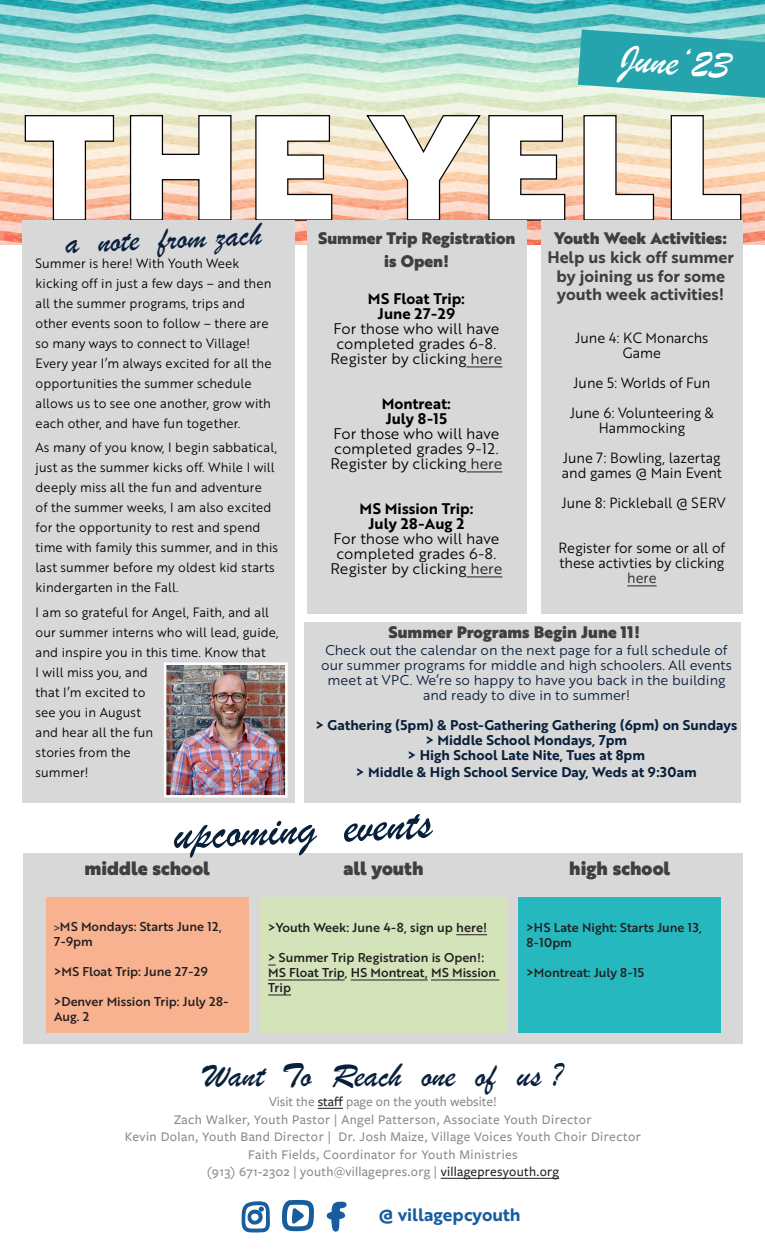
<style>
.page{position:relative;width:765px;height:1260px;background:#fff}
.page>*{position:absolute;margin:0;border:0;box-sizing:border-box;transform-origin:0 0}
.t1{font:48.75px "Brush Script";color:#08203c}
.t2{font:41.25px "Brush Script";color:#fff}
.t3{font:35px "Brush Script";color:#08203c}
.t4{font:33.75px "Brush Script";color:#08203c}
.t5{font:18.75px "Brother 1816 Black";color:#3f3f3f}
.t6{font:17.5px "Brother 1816 Bold";color:#175d9e}
.t7{font:16.25px "Brother 1816 Black";color:#3f3f3f}
.t8{font:16.25px/18.8px "Brother 1816 Bold";color:#3f3f3f;text-align:center}
.t9{font:15px/15px "Brother 1816 Book";color:#000}
.t10{font:15px "Brother 1816 Bold";color:#000}
.t11{font:14.5px/15px "Brother 1816 Book";color:#000;text-align:center;scale:.95 1}
.t12{font:500 13.75px "Freight Sans Pro";letter-spacing:.03em;color:#8a8a8a}
.t13{font:13.75px/15px "Brother 1816 Book";color:#08203c;text-align:center}
.t14{font:13.75px "Brother 1816 Bold";color:#08203c}
.t15{font:500 13.75px "Freight Sans Pro";color:#8a8a8a}
.t16{font:13.12px/20px "Brother 1816 Book";letter-spacing:.01em;color:#000;scale:.95 1}
.t17{font:12.62px "Brother 1816 Medium";color:#231f20}
.t18{font:12.5px/15px "Brother 1816 Medium";color:#231f20}
.s1{color:#231f20}
.s2{font-family:"Freight Sans Pro";font-weight:500}
.s3{font-size:12.62px}
</style>
<div class="page">
<img style="left:0;top:0;width:765px;height:245px">
<div style="left:23px;top:853px;width:720px;height:190px;background:#d8d8d8"></div>
<svg style="left:241px;top:1201px;width:29px;height:32px"></svg>
<svg style="left:326px;top:1201px;width:21px;height:31px"></svg>
<svg style="left:282px;top:1199px;width:32px;height:33px"></svg>
<svg style="left:24px;top:114px;width:718px;height:107px"></svg>
<div style="left:22px;top:220px;width:273px;height:583px;background:#d8d8d8"></div>
<svg style="left:318px;top:1108px;width:25px;height:1px"></svg>
<hr style="left:441px;top:1178px;width:118px;height:1px;background:#231f20">
<div style="left:260px;top:897px;width:247px;height:135px;background:#d4e3ba"></div>
<div style="left:518px;top:897px;width:203px;height:135px;background:#25b8bf"></div>
<hr style="left:456px;top:935px;width:31px;height:1px;background:#231f20">
<hr style="left:268px;top:980px;width:77px;height:1px;background:#231f20">
<hr style="left:351px;top:980px;width:77px;height:1px;background:#231f20">
<hr style="left:431px;top:980px;width:68px;height:1px;background:#231f20">
<svg style="left:268px;top:995px;width:23px;height:1px"></svg>
<div style="left:46px;top:897px;width:202px;height:135px;background:#f8b290"></div>
<img style="left:167px;top:666px;width:118px;height:129px">
<div style="left:164px;top:663px;width:124px;height:135px;border:2px solid #fff"></div>
<div style="left:541px;top:220px;width:201px;height:394px;background:#d8d8d8"></div>
<div style="left:307px;top:220px;width:220px;height:394px;background:#d8d8d8"></div>
<hr style="left:466px;top:367px;width:36px;height:1px;background:#231f20">
<hr style="left:466px;top:472px;width:36px;height:1px;background:#231f20">
<hr style="left:466px;top:577px;width:36px;height:1px;background:#231f20">
<svg style="left:578px;top:29px;width:187px;height:69px"></svg>
<hr style="left:627px;top:586px;width:30px;height:1px;background:#231f20">
<div style="left:304px;top:623px;width:437px;height:180px;background:#d8d8d8"></div>
<p class="t2" style="left:622px;top:31px;width:113px;rotate:4deg">June‘23</p>
<p class="t4" style="left:65px;top:219px;width:198px;rotate:-2deg">a note from zach</p>
<p class="t7" style="left:318px;top:226px;width:199px">Summer Trip Registration</p>
<p class="t7" style="left:384px;top:248px;width:67px">is Open!</p>
<p class="t10" style="left:368px;top:287px;width:99px">MS Float Trip:</p>
<p class="t10" style="left:378px;top:302px;width:79px">June 27-29</p>
<p class="t9" style="left:334px;top:320px;width:167px">For those who will have completed grades 6-8.</p>
<p class="t9" style="left:330px;top:350px;width:173px">Register by clicking <span class="s1">here</span></p>
<p class="t10" style="left:382px;top:392px;width:71px">Montreat:</p>
<p class="t10" style="left:386px;top:407px;width:63px">July 8-15</p>
<p class="t9" style="left:334px;top:425px;width:167px">For those who will have completed grades 9-12.</p>
<p class="t9" style="left:330px;top:455px;width:173px">Register by clicking <span class="s1">here</span></p>
<p class="t10" style="left:359px;top:497px;width:115px">MS Mission Trip:</p>
<p class="t10" style="left:369px;top:512px;width:97px">July 28-Aug 2</p>
<p class="t9" style="left:334px;top:530px;width:167px">For those who will have completed grades 6-8.</p>
<p class="t9" style="left:330px;top:560px;width:173px">Register by clicking <span class="s1">here</span></p>
<p class="t7" style="left:555px;top:226px;width:174px">Youth Week Activities:</p>
<p class="t8" style="left:547px;top:247px;width:188px">Help us kick off summer by joining us for some</p>
<p class="t8" style="left:557px;top:285px;width:169px">youth week activities!</p>
<p class="t11" style="left:575px;top:330px;width:141px">June 4: KC Monarchs<br>Game</p>
<p class="t11" style="left:574px;top:375px;width:145px">June 5: Worlds of Fun</p>
<p class="t11" style="left:570px;top:405px;width:153px">June 6: Volunteering &amp;</p>
<p class="t11" style="left:599px;top:420px;width:92px">Hammocking</p>
<p class="t11" style="left:562px;top:450px;width:170px;text-align:left">June 7: Bowling, lazertag and games @ Main Event</p>
<p class="t11" style="left:562px;top:495px;width:174px">June 8: Pickleball @ SERV</p>
<p class="t11" style="left:559px;top:540px;width:177px">Register for some or all of these activties by clicking <span class="s1">here</span></p>
<p class="t16" style="left:36px;top:253px;width:250px">Summer is here! With Youth Week kicking off in just a few days – and then all the summer programs, trips and other events soon to follow – there are so many ways to connect to Village!<br>Every year I’m always excited for all the opportunities the summer schedule allows us to see one another, grow with each other, and have fun together.</p>
<p class="t16" style="left:36px;top:436px;width:257px">As many of you know, I begin sabbatical, just as the summer kicks off. While I will deeply miss all the fun and adventure<br>of the summer weeks, I am also excited for the opportunity to rest and spend time with family this summer, and in this last summer before my oldest kid starts kindergarten in the Fall.</p>
<p class="t16" style="left:36px;top:601px;width:257px">I am so grateful for Angel, Faith, and all our summer interns who will lead, guide, and inspire you in this time. Know that<br>I will miss you, and<br>that I’m excited to<br>see you in August<br>and hear all the fun<br>stories from the<br>summer!</p>
<p class="t7" style="left:388px;top:620px;width:253px">Summer Programs Begin June 11!</p>
<p class="t13" style="left:321px;top:642px;width:412px">Check out the calendar on the next page for a full schedule of our summer programs for middle and high schoolers. All events meet at VPC. We’re so happy to have you back in the building and ready to dive in to summer!</p>
<p class="t14" style="left:316px;top:715px;width:423px">&gt; Gathering (5pm) &amp; Post-Gathering Gathering (6pm) on Sundays</p>
<p class="t14" style="left:426px;top:730px;width:203px">&gt; Middle School Mondays, 7pm</p>
<p class="t14" style="left:408px;top:745px;width:239px">&gt; High School Late Nite, Tues at 8pm</p>
<p class="t14" style="left:356px;top:762px;width:342px">&gt; Middle &amp; High School Service Day, Weds at 9:30am</p>
<p class="t1" style="left:172px;top:803px;width:260px;rotate:-3deg">upcoming events</p>
<p class="t5" style="left:84px;top:854px;width:127px">middle school</p>
<p class="t18" style="left:54px;top:919px;width:170px"><span class="s2">&gt;</span>MS Mondays: Starts June 12,<br>7-9pm</p>
<p class="t18" style="left:54px;top:964px;width:155px">&gt;MS Float Trip: June 27-29</p>
<p class="t18" style="left:54px;top:994px;width:176px">&gt;Denver Mission Trip: July 28-<br>Aug. 2</p>
<p class="t5" style="left:344px;top:854px;width:82px">all youth</p>
<p class="t17" style="left:268px;top:918px;width:220px">&gt;Youth Week: June 4-8, sign up here!</p>
<p class="t18" style="left:268px;top:950px;width:229px"><span class="s3">&gt;</span> Summer Trip Registration is Open!:<br>MS Float Trip, HS Montreat, MS Mission<br>Trip</p>
<p class="t5" style="left:569px;top:854px;width:102px">high school</p>
<p class="t18" style="left:527px;top:919px;width:177px">&gt;HS Late Night: Starts June 13,<br>8-10pm</p>
<p class="t18" style="left:527px;top:964px;width:119px">&gt;Montreat: July 8-15</p>
<p class="t3" style="left:204px;top:1053px;width:360px">Want To Reach one of us ?</p>
<p class="t15" style="left:269px;top:1093px;width:229px">Visit the <span class="s1">staff</span> page on the youth website!</p>
<p class="t12" style="left:174px;top:1110px;width:419px">Zach Walker, Youth Pastor | Angel Patterson, Associate Youth Director</p>
<p class="t12" style="left:125px;top:1128px;width:517px">Kevin Dolan, Youth Band Director | Dr. Josh Maize, Village Voices Youth Choir Director</p>
<p class="t12" style="left:248px;top:1145px;width:271px">Faith Fields, Coordinator for Youth Ministries</p>
<p class="t12" style="left:207px;top:1163px;width:354px">(913) 671-2302 | youth@villagepres.org | <span class="s1">villagepresyouth.org</span></p>
<h3 class="t6" style="left:378px;top:1202px;width:144px">@ villagepcyouth</h3>
</div>
